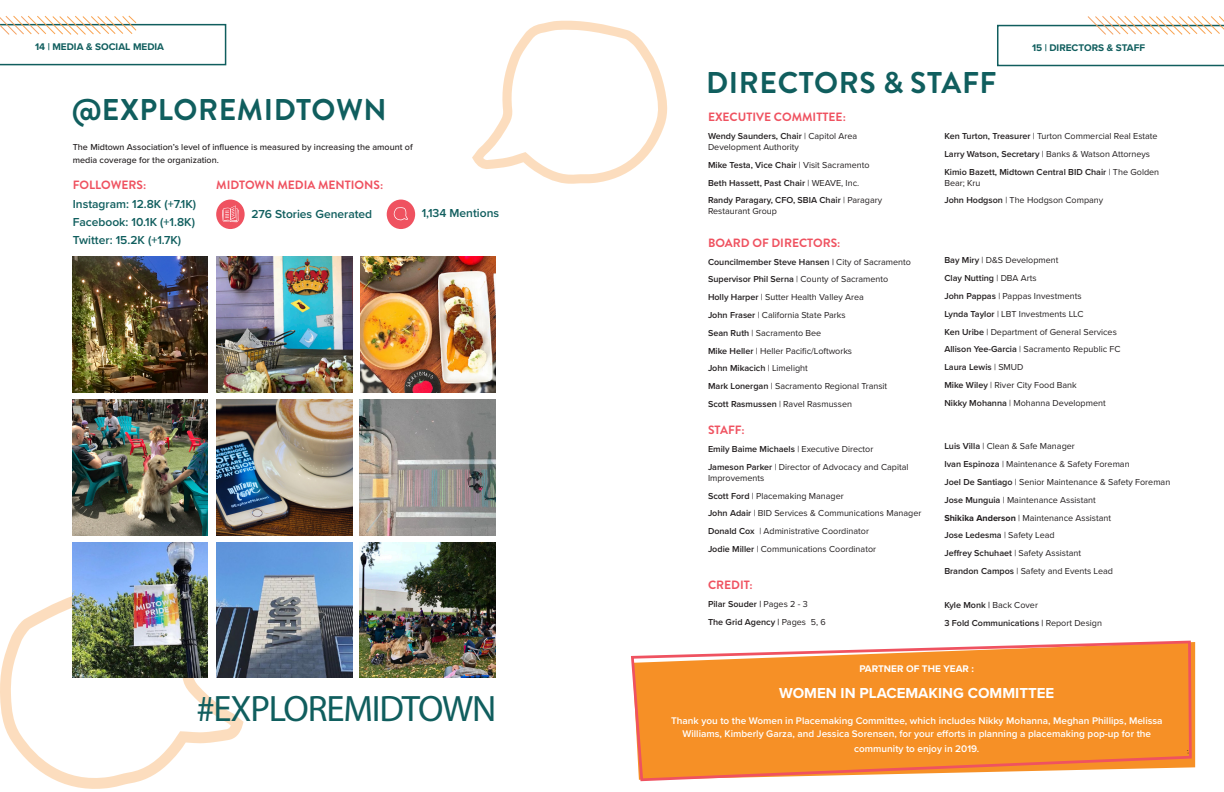
<style>
.page{position:relative;width:1224px;height:792px;background:#fff}
.page>*{position:absolute;margin:0;border:0;box-sizing:border-box;transform-origin:0 0}
.t1{font:36.9px "Myriad Pro";letter-spacing:-.03em;color:#105e5e}
.t2{font:700 30px "Brandon Grotesque";letter-spacing:.02em;color:#105e5e}
.t3{font:700 15px "Proxima Nova";color:#fff}
.t4{font:600 12px "Proxima Nova";color:#105e5e}
.t5{font:700 12px "Brandon Grotesque";color:#ef5260}
.t6{font:600 10px/13px "Proxima Nova";color:#fff;text-align:center}
.t7{font:700 10px "Proxima Nova";color:#105e5e}
.t8{font:700 10px "Proxima Nova";color:#fff}
.t9{font:9px/10.8px "Proxima Nova";color:#231f20}
.t10{font:600 9px/10.8px "Proxima Nova";color:#231f20}
.t11{font:500 9px/13px "Proxima Nova";color:#231f20}
.s1{font-weight:600}
.s2{font-weight:400}
.s3{font-weight:700}
</style>
<div class="page">
<svg style="left:0;top:596px;width:244px;height:193px"></svg>
<img style="left:72px;top:256px;width:136px;height:136px">
<img style="left:73px;top:399px;width:135px;height:136px">
<img style="left:72px;top:542px;width:136px;height:136px">
<img style="left:216px;top:256px;width:136px;height:136px">
<img style="left:216px;top:399px;width:136px;height:136px">
<img style="left:216px;top:542px;width:136px;height:136px">
<img style="left:360px;top:256px;width:136px;height:136px">
<img style="left:360px;top:399px;width:136px;height:136px">
<img style="left:360px;top:542px;width:136px;height:136px">
<div style="left:216px;top:200px;width:29px;height:29px;background:#ef5260;border-radius:50%"></div>
<svg style="left:222px;top:205px;width:17px;height:17px"></svg>
<div style="left:387px;top:200px;width:28px;height:29px;background:#ef5260;border-radius:50%"></div>
<svg style="left:394px;top:207px;width:14px;height:13px"></svg>
<svg style="left:472px;top:20px;width:196px;height:164px"></svg>
<svg style="left:631px;top:640px;width:562px;height:142px;background:#f69b45"></svg>
<svg style="left:0;top:15px;width:226px;height:50px"></svg>
<svg style="left:997px;top:15px;width:227px;height:51px"></svg>
<p class="t7" style="left:35px;top:39px;width:131px">14 | MEDIA &amp; SOCIAL MEDIA</p>
<p class="t2" style="left:72px;top:88px;width:316px">@EXPLOREMIDTOWN</p>
<p class="t11" style="left:73px;top:140px;width:341px">The Midtown Association’s level of influence is measured by increasing the amount of media coverage for the organization.</p>
<p class="t5" style="left:73px;top:177px;width:75px">FOLLOWERS:</p>
<p class="t4" style="left:73px;top:195px;width:125px">Instagram: 12.8K (+7.1K)</p>
<p class="t4" style="left:73px;top:213px;width:124px">Facebook: 10.1K (+1.8K)</p>
<p class="t4" style="left:73px;top:231px;width:110px">Twitter: 15.2K (+1.7K)</p>
<p class="t5" style="left:216px;top:177px;width:169px">MIDTOWN MEDIA MENTIONS:</p>
<p class="t4" style="left:251px;top:205px;width:122px">276 Stories Generated</p>
<p class="t4" style="left:422px;top:204px;width:79px">1,134 Mentions</p>
<p class="t1" style="left:196px;top:686px;width:302px">#EXPLOREMIDTOWN</p>
<p class="t2" style="left:706px;top:62px;width:292px">DIRECTORS &amp; STAFF</p>
<p class="t7" style="left:1032px;top:40px;width:115px">15 | DIRECTORS &amp; STAFF</p>
<p class="t5" style="left:708px;top:109px;width:139px">EXECUTIVE COMMITTEE:</p>
<p class="t9" style="left:708px;top:130px;width:151px"><span class="s1">Wendy Saunders, Chair</span> | Capitol Area<br>Development Authority</p>
<p class="t10" style="left:708px;top:159px;width:163px">Mike Testa, Vice Chair <span class="s2">| Visit Sacramento</span></p>
<p class="t10" style="left:708px;top:177px;width:153px">Beth Hassett, Past Chair <span class="s2">| WEAVE, Inc.</span></p>
<p class="t10" style="left:708px;top:195px;width:176px">Randy Paragary, CFO, SBIA Chair <span class="s2">| Paragary<br>Restaurant Group</span></p>
<p class="t5" style="left:708px;top:234px;width:134px">BOARD OF DIRECTORS:</p>
<p class="t10" style="left:708px;top:256px;width:205px">Councilmember Steve Hansen | <span class="s2">City of Sacramento</span></p>
<p class="t10" style="left:708px;top:274px;width:182px">Supervisor Phil Serna <span class="s2">| County of Sacramento</span></p>
<p class="t9" style="left:708px;top:291px;width:157px"><span class="s1">Holly Harper</span> | Sutter Health Valley Area</p>
<p class="t9" style="left:708px;top:309px;width:139px"><span class="s1">John Fraser</span> | California State Parks</p>
<p class="t9" style="left:708px;top:327px;width:115px"><span class="s1">Sean Ruth</span> | Sacramento Bee</p>
<p class="t9" style="left:708px;top:345px;width:146px"><span class="s1">Mike Heller</span> | Heller Pacific/Loftworks</p>
<p class="t10" style="left:708px;top:363px;width:101px">John Mikacich <span class="s2">| Limelight</span></p>
<p class="t9" style="left:708px;top:380px;width:181px"><span class="s1">Mark Lonergan</span> | Sacramento Regional Transit</p>
<p class="t9" style="left:708px;top:398px;width:146px"><span class="s1">Scott Rasmussen</span> | Ravel Rasmussen</p>
<p class="t5" style="left:708px;top:422px;width:38px">STAFF:</p>
<p class="t10" style="left:708px;top:444px;width:167px">Emily Baime Michaels <span class="s2">| Executive Director</span></p>
<p class="t9" style="left:708px;top:461px;width:202px"><span class="s1">Jameson Parker</span> | Director of Advocacy and Capital<br>Improvements</p>
<p class="t9" style="left:708px;top:490px;width:137px"><span class="s1">Scott Ford</span> | Placemaking Manager</p>
<p class="t9" style="left:708px;top:508px;width:215px"><span class="s1">John Adair</span> | BID Services &amp; Communications Manager</p>
<p class="t9" style="left:708px;top:525px;width:162px"><span class="s1">Donald Cox</span> | Administrative Coordinator</p>
<p class="t9" style="left:708px;top:543px;width:170px"><span class="s1">Jodie Miller</span> | Communications Coordinator</p>
<p class="t5" style="left:708px;top:577px;width:46px">CREDIT:</p>
<p class="t10" style="left:708px;top:598px;width:101px">Pilar Souder | <span class="s2">Pages 2 - 3</span></p>
<p class="t10" style="left:708px;top:616px;width:119px">The Grid Agency | <span class="s2">Pages 5, 6</span></p>
<p class="t9" style="left:944px;top:130px;width:215px"><span class="s1">Ken Turton, Treasurer</span> | Turton Commercial Real Estate</p>
<p class="t9" style="left:944px;top:148px;width:207px"><span class="s1">Larry Watson, Secretary</span> | Banks &amp; Watson Attorneys</p>
<p class="t10" style="left:944px;top:166px;width:216px">Kimio Bazett, Midtown Central BID Chair <span class="s2">| The Golden<br>Bear; Kru</span></p>
<p class="t9" style="left:944px;top:195px;width:160px"><span class="s1">John Hodgson</span> | The Hodgson Company</p>
<p class="t9" style="left:944px;top:255px;width:116px"><span class="s1">Bay Miry</span> | D&amp;S Development</p>
<p class="t10" style="left:944px;top:273px;width:94px">Clay Nutting <span class="s2">| DBA Arts</span></p>
<p class="t9" style="left:944px;top:290px;width:139px"><span class="s1">John Pappas</span> | Pappas Investments</p>
<p class="t9" style="left:944px;top:308px;width:141px"><span class="s1">Lynda Taylor</span> | LBT Investments LLC</p>
<p class="t9" style="left:944px;top:326px;width:174px"><span class="s1">Ken Uribe</span> | Department of General Services</p>
<p class="t9" style="left:944px;top:344px;width:178px"><span class="s1">Allison Yee-Garcia</span> | Sacramento Republic FC</p>
<p class="t10" style="left:944px;top:362px;width:81px">Laura Lewis <span class="s2">| SMUD</span></p>
<p class="t9" style="left:944px;top:379px;width:134px"><span class="s1">Mike Wiley</span> | River City Food Bank</p>
<p class="t9" style="left:944px;top:397px;width:163px"><span class="s1">Nikky Mohanna</span> | Mohanna Development</p>
<p class="t9" style="left:944px;top:441px;width:132px"><span class="s1">Luis Villa</span> | Clean &amp; Safe Manager</p>
<p class="t9" style="left:944px;top:458px;width:187px"><span class="s1">Ivan Espinoza</span> | Maintenance &amp; Safety Foreman</p>
<p class="t9" style="left:944px;top:476px;width:227px"><span class="s1">Joel De Santiago</span> | Senior Maintenance &amp; Safety Foreman</p>
<p class="t9" style="left:944px;top:494px;width:153px"><span class="s1">Jose Munguia</span> | Maintenance Assistant</p>
<p class="t9" style="left:944px;top:512px;width:168px"><span class="s3">Shikika Anderson</span> | Maintenance Assistant</p>
<p class="t10" style="left:944px;top:530px;width:112px">Jose Ledesma <span class="s2">| Safety Lead</span></p>
<p class="t9" style="left:944px;top:547px;width:138px"><span class="s1">Jeffrey Schuhaet</span> | Safety Assistant</p>
<p class="t9" style="left:944px;top:565px;width:170px"><span class="s1">Brandon Campos</span> | Safety and Events Lead</p>
<p class="t10" style="left:944px;top:599px;width:95px">Kyle Monk | <span class="s2">Back Cover</span></p>
<p class="t10" style="left:944px;top:617px;width:159px">3 Fold Communications | <span class="s2">Report Design</span></p>
<p class="t8" style="left:859px;top:661px;width:116px">PARTNER OF THE YEAR :</p>
<p class="t3" style="left:779px;top:681px;width:276px">WOMEN IN PLACEMAKING COMMITTEE</p>
<p class="t6" style="left:671px;top:713px;width:493px">Thank you to the Women in Placemaking Committee, which includes Nikky Mohanna, Meghan Phillips, Melissa<br>Williams, Kimberly Garza, and Jessica Sorensen, for your efforts in planning a placemaking pop-up for the</p>
<p class="t6" style="left:854px;top:741px;width:127px">community to enjoy in 2019.</p>
</div>
